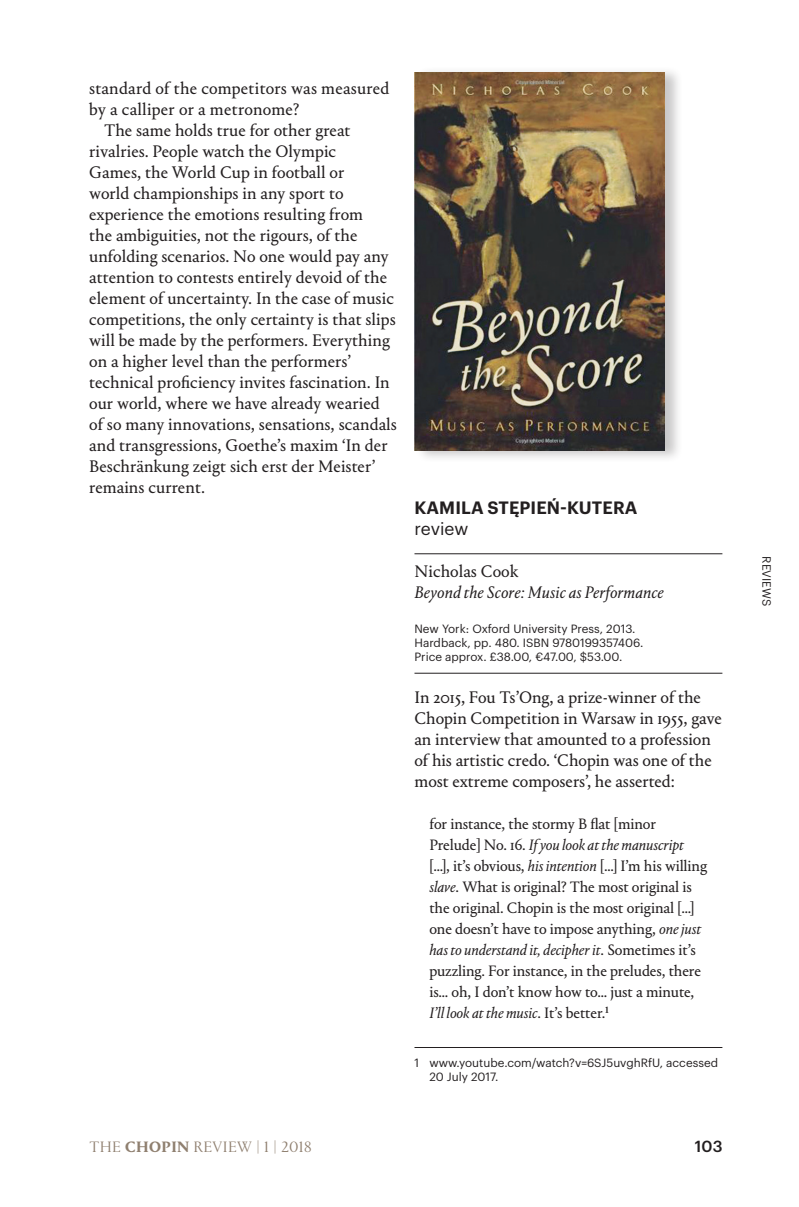
<style>
.page{position:relative;width:799px;height:1207px;background:#fff}
.page>*{position:absolute;margin:0;border:0;box-sizing:border-box;transform-origin:0 0}
.t1{font:17.5px/21px "Portrait Text";color:#231f20}
.t2{font:italic 17.5px "Portrait Text";color:#231f20}
.t3{font:600 17.5px "Graphik";letter-spacing:.005em;color:#231f20}
.t4{font:17.5px "Graphik";color:#231f20}
.t5{font:15.75px/21px "Portrait Text";letter-spacing:-.01em;color:#231f20}
.t6{font:300 15.75px "Portrait";letter-spacing:.03em;color:#8f7f6f}
.t7{font:500 15.75px "Graphik";color:#231f20}
.t8{font:11.72px/14px "Graphik";color:#231f20}
.s1{font-style:italic}
.s2{font-weight:700}
</style>
<div class="page">
<hr style="left:414px;top:553px;width:308px;height:1px;background:#231f20">
<hr style="left:414px;top:673px;width:308px;height:1px;background:#231f20">
<hr style="left:414px;top:1047px;width:308px;height:1px;background:#231f20">
<div style="left:414px;top:66px;width:269px;height:397px;background:#231f20;opacity:.25"></div>
<img style="left:414px;top:73px;width:250px;height:378px">
<p class="t1" style="left:89px;top:77px;width:302px">standard of the competitors was measured</p>
<p class="t1" style="left:89px;top:98px;width:212px">by a calliper or a metronome?</p>
<p class="t1" style="left:104px;top:119px;width:248px">The same holds true for other great</p>
<p class="t1" style="left:89px;top:140px;width:248px">rivalries. People watch the Olympic</p>
<p class="t1" style="left:89px;top:161px;width:256px">Games, the World Cup in football or</p>
<p class="t1" style="left:89px;top:182px;width:256px">world championships in any sport to</p>
<p class="t1" style="left:89px;top:203px;width:275px">experience the emotions resulting from</p>
<p class="t1" style="left:89px;top:224px;width:270px">the ambiguities, not the rigours, of the</p>
<p class="t1" style="left:89px;top:245px;width:301px">unfolding scenarios. No one would pay any</p>
<p class="t1" style="left:89px;top:266px;width:299px">attention to contests entirely devoid of the</p>
<p class="t1" style="left:89px;top:287px;width:306px">element of uncertainty. In the case of music</p>
<p class="t1" style="left:89px;top:308px;width:308px">competitions, the only certainty is that slips</p>
<p class="t1" style="left:89px;top:329px;width:302px">will be made by the performers. Everything</p>
<p class="t1" style="left:89px;top:350px;width:263px">on a higher level than the performers’</p>
<p class="t1" style="left:89px;top:371px;width:302px">technical proficiency invites fascination. In</p>
<p class="t1" style="left:89px;top:392px;width:292px">our world, where we have already wearied</p>
<p class="t1" style="left:89px;top:413px;width:309px">of so many innovations, sensations, scandals</p>
<p class="t1" style="left:89px;top:434px;width:300px">and transgressions, Goethe’s maxim ‘In der</p>
<p class="t1" style="left:89px;top:455px;width:287px">Beschränkung zeigt sich erst der Meister’</p>
<p class="t1" style="left:89px;top:476px;width:117px">remains current.</p>
<p class="t3" style="left:414px;top:494px;width:14px">KAM</p>
<p class="t3" style="left:455px;top:494px;width:181px">ILA STĘPIEŃ-KUTERA</p>
<p class="t4" style="left:414px;top:515px;width:55px">review</p>
<p class="t1" style="left:414px;top:560px;width:106px">Nicholas Cook</p>
<p class="t2" style="left:414px;top:580px;width:251px">Beyond the Score: Music as Performance</p>
<p class="t8" style="left:414px;top:621px;width:230px">N ew York: Oxford University Press, 2013.<br>Hardback, pp. 480. IS BN 9780199357406.<br>Price approx. £38.00, €47.00, $53.00.</p>
<p class="t1" style="left:414px;top:686px;width:309px">In 2015, Fou Ts’Ong, a prize-winner of the Chopin Competition in Warsaw in 1955, gave an interview that amounted to a profession of his artistic credo. ‘Chopin was one of the most extreme composers’, he asserted:</p>
<p class="t5" style="left:429px;top:812px;width:279px">for instance, the stormy B flat [minor Prelude] No. 16. <span class="s1">If you look at the manuscript </span>[…], it’s obvious, <span class="s1">his intention</span> […] I’m his willing <span class="s1">slave</span>. What is original? The most original is the original. Chopin is the most original […] one doesn’t have to impose anything, <span class="s1">one just has to understand it, decipher it</span>. Sometimes it’s puzzling. For instance, in the preludes, there is… oh, I don’t know how to… just a minute, <span class="s1">I’ll look at the music</span>. It’s better.1</p>
<p class="t8" style="left:429px;top:1055px;width:290px;text-indent:-15px">1 www.youtube.com/watch?v=6SJ5uvghRfU, accessed<br>20 July 2017.</p>
<p class="t6" style="left:89px;top:1137px;width:224px">THE <span class="s2">CHOPIN</span> REVIEW | 1 | 2018</p>
<p class="t7" style="left:694px;top:1135px;width:29px">103</p>
<p class="t8" style="left:774px;top:556px;width:51px;rotate:90deg">reviews</p>
</div>
